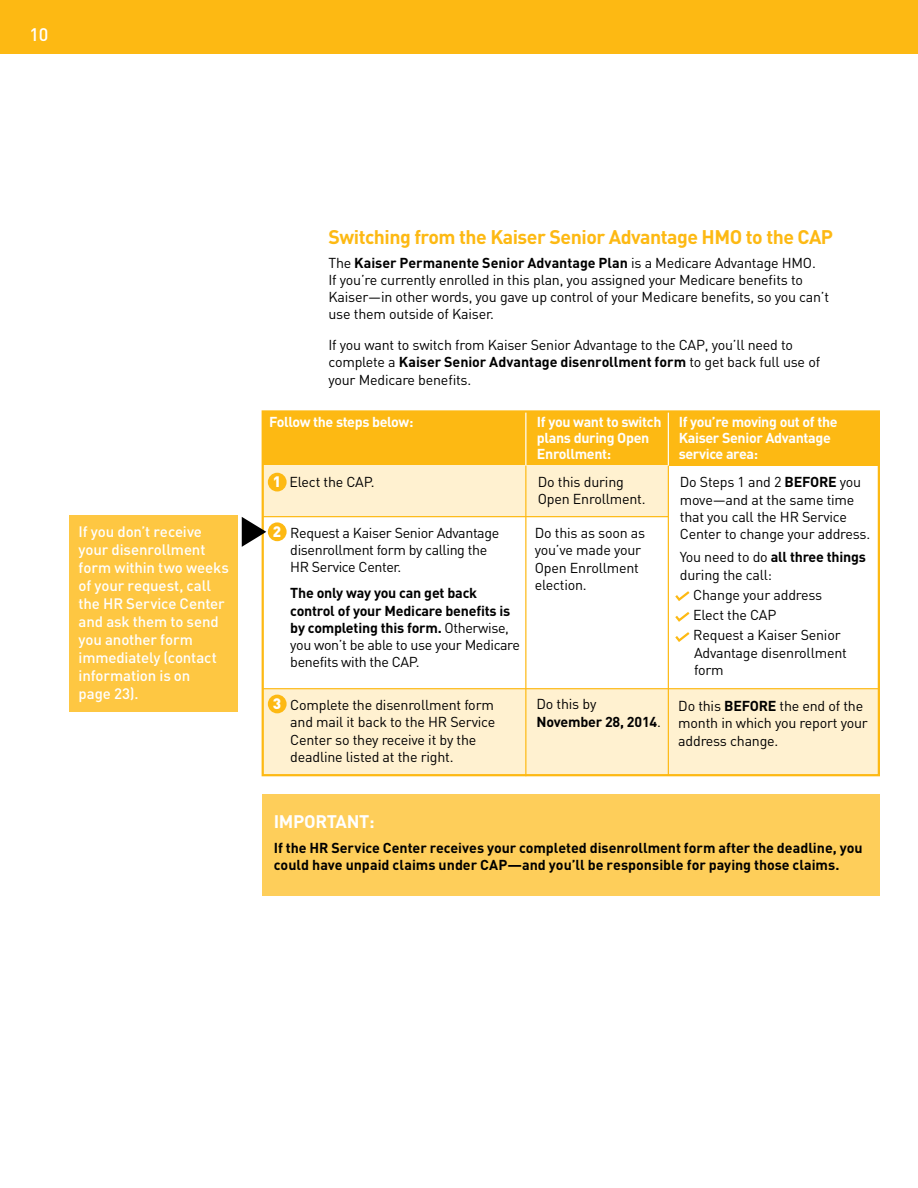
<style>
.page{position:relative;width:918px;height:1188px;background:#fff}
.page>*{position:absolute;margin:0;border:0;box-sizing:border-box;transform-origin:0 0}
.t1{font:700 19.5px "DIN";letter-spacing:-.025em;color:#fdb913}
.t2{font:700 18px "DIN";letter-spacing:-.02em;color:#fff}
.t3{font:500 18px "DIN";color:#fff}
.t4{font:500 15px/18px "DIN";letter-spacing:-.01em;color:#fff}
.t5{font:900 15px "DIN";color:#fff}
.t6{font:14.25px/17.2px "DIN";letter-spacing:-.015em;color:#000}
.t7{font:700 14.25px/17.2px "DIN";letter-spacing:-.005em;color:#000}
.t8{font:700 14.25px/15.8px "DIN";letter-spacing:-.025em;color:#fff}
.s1{font-weight:700}
.s2{font-weight:400}
</style>
<div class="page">
<div style="left:0;top:0;width:918px;height:54px;background:#fdb913"></div>
<div style="left:263px;top:411px;width:616px;height:55px;background:#fdb913"></div>
<div style="left:263px;top:465px;width:405px;height:51px;background:#fff1d0"></div>
<div style="left:263px;top:689px;width:616px;height:86px;background:#fff1d0"></div>
<hr style="left:263px;top:516px;width:405px;height:1px;background:#fdb913">
<hr style="left:525px;top:409px;width:1px;height:57px;background:#fff">
<hr style="left:525px;top:465px;width:1px;height:311px;background:#fdb913">
<hr style="left:668px;top:409px;width:1px;height:57px;background:#fff">
<hr style="left:668px;top:466px;width:1px;height:309px;background:#fdb913">
<hr style="left:263px;top:688px;width:617px;height:1px;background:#fdb913">
<div style="left:262px;top:410px;width:618px;height:366px;border:2px solid #fdb913"></div>
<svg style="left:675px;top:591px;width:15px;height:10px"></svg>
<svg style="left:675px;top:632px;width:15px;height:10px"></svg>
<svg style="left:675px;top:612px;width:15px;height:10px"></svg>
<div style="left:268px;top:473px;width:19px;height:18px;background:#fdb913;border-radius:50%"></div>
<div style="left:268px;top:522px;width:19px;height:19px;background:#fdb913;border-radius:50%"></div>
<div style="left:268px;top:695px;width:19px;height:18px;background:#fdb913;border-radius:50%"></div>
<div style="left:262px;top:794px;width:618px;height:102px;background:#fece5a"></div>
<div style="left:70px;top:515px;width:168px;height:197px;background:#fec742"></div>
<svg style="left:242px;top:517px;width:24px;height:30px"></svg>
<p class="t3" style="left:30px;top:23px;width:20px">10</p>
<p class="t4" style="left:79px;top:522px;width:152px">If you don’t receive your disenrollment form within two weeks of your request, call the HR Service Center and ask them to send you another form immediately (contact information is on<br>page 23).</p>
<h1 class="t1" style="left:328px;top:225px;width:506px">Switching from the Kaiser Senior Advantage HMO to the CAP</h1>
<p class="t6" style="left:328px;top:254px;width:502px">The <span class="s1">Kaiser Permanente Senior Advantage Plan</span> is a Medicare Advantage HMO.<br>If you’re currently enrolled in this plan, you assigned your Medicare benefits to Kaiser—in other words, you gave up control of your Medicare benefits, so you can’t use them outside of Kaiser.</p>
<p class="t6" style="left:328px;top:336px;width:493px">If you want to switch from Kaiser Senior Advantage to the CAP, you’ll need to complete a <span class="s1">Kaiser Senior Advantage disenrollment form</span> to get back full use of your Medicare benefits.</p>
<p class="t8" style="left:537px;top:413px;width:126px">If you want to switch plans during Open<br>Enrollment:</p>
<p class="t8" style="left:269px;top:414px;width:146px">Follow the steps below:</p>
<p class="t8" style="left:679px;top:413px;width:160px">If you’re moving out of the<br>Kaiser Senior Advantage service area:</p>
<p class="t5" style="left:273px;top:472px;width:10px">1</p>
<p class="t5" style="left:273px;top:521px;width:10px">2</p>
<p class="t5" style="left:273px;top:694px;width:10px">3</p>
<p class="t6" style="left:290px;top:473px;width:87px">Elect the CAP.</p>
<p class="t6" style="left:538px;top:473px;width:109px">Do this during<br>Open Enrollment.</p>
<p class="t6" style="left:535px;top:524px;width:112px">Do this as soon as you’ve made your<br>Open Enrollment election.</p>
<p class="t6" style="left:290px;top:524px;width:210px">Request a Kaiser Senior Advantage disenrollment form by calling the<br>HR Service Center.</p>
<p class="t7" style="left:290px;top:584px;width:231px">The only way you can get back control of your Medicare benefits is by completing this form. <span class="s2">Otherwise, you won’t be able to use your Medicare benefits with the CAP.</span></p>
<p class="t6" style="left:680px;top:473px;width:192px">Do Steps 1 and 2 <span class="s1">BEFORE</span> you move—and at the same time that you call the HR Service<br>Center to change your address.</p>
<p class="t6" style="left:680px;top:548px;width:188px">You need to do <span class="s1">all three things </span>during the call:</p>
<p class="t6" style="left:693px;top:584px;width:149px;line-height:20.2px">Change your address<br>Elect the CAP<br>Request a Kaiser Senior</p>
<p class="t6" style="left:694px;top:644px;width:154px">Advantage disenrollment form</p>
<p class="t6" style="left:290px;top:696px;width:207px">Complete the disenrollment form and mail it back to the HR Service<br>Center so they receive it by the deadline listed at the right.</p>
<p class="t7" style="left:537px;top:695px;width:126px"><span class="s2">Do this by<br></span>November 28, 2014<span class="s2">.</span></p>
<p class="t6" style="left:678px;top:697px;width:191px">Do this <span class="s1">BEFORE</span> the end of the month in which you report your address change.</p>
<p class="t2" style="left:274px;top:810px;width:102px">IMPORTANT:</p>
<p class="t7" style="left:274px;top:838px;width:590px">If the HR Service Center receives your completed disenrollment form after the deadline, you could have unpaid claims under CAP—and you’ll be responsible for paying those claims.</p>
</div>
